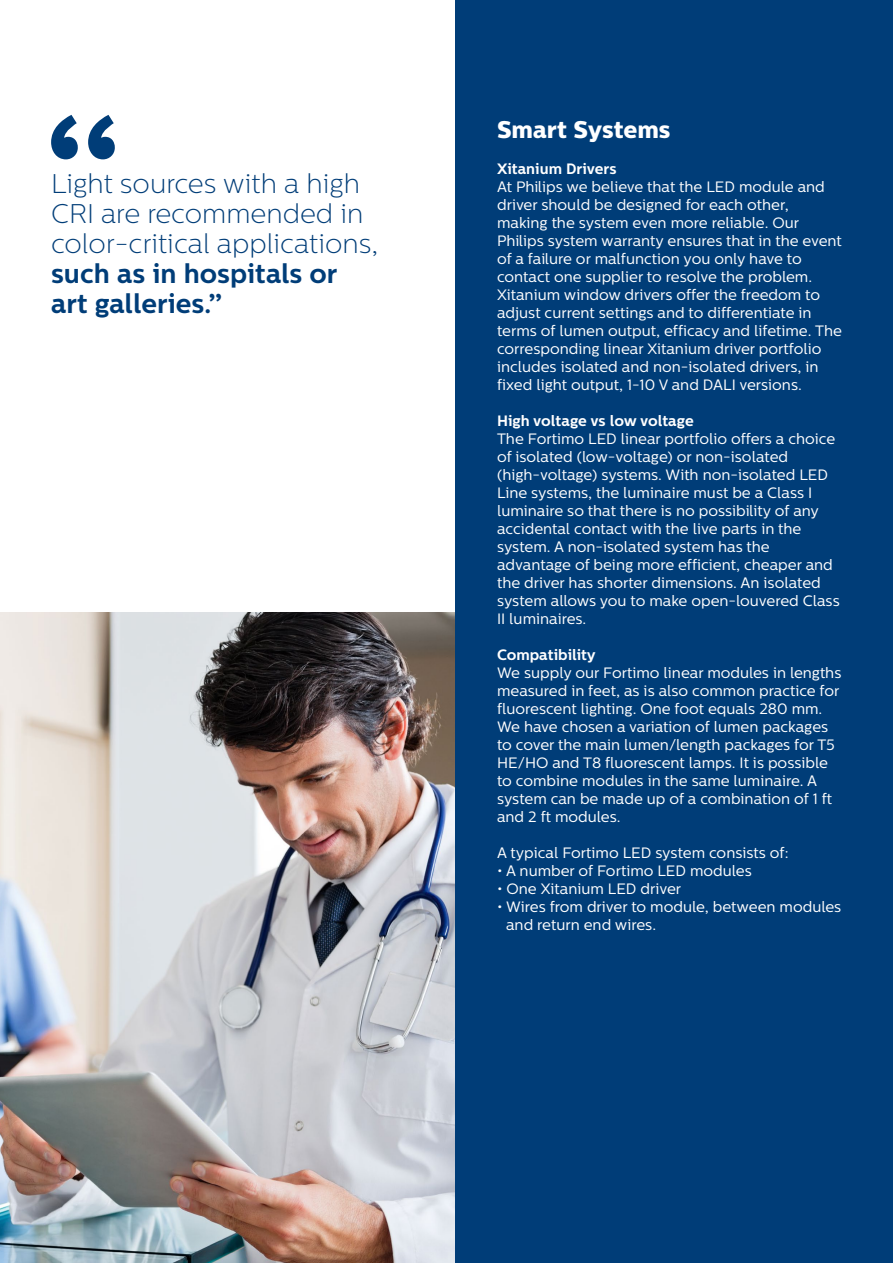
<style>
.page{position:relative;width:893px;height:1263px;background:#fff}
.page>*{position:absolute;margin:0;border:0;box-sizing:border-box;transform-origin:0 0}
.t1{font:200 27px/30px "Centrale Sans";color:#003d78}
.t2{font:700 27px/30px "Centrale Sans";color:#003d78}
.t3{font:800 24px "Centrale Sans";color:#fff}
.t4{font:15px/18px "Centrale Sans";color:#fff}
.t5{font:700 15px "Centrale Sans";color:#fff}
</style>
<div class="page">
<img style="left:0;top:612px;width:455px;height:651px">
<div style="left:455px;top:0;width:438px;height:1263px;background:#003d78"></div>
<svg style="left:51px;top:115px;width:64px;height:44px"></svg>
<h1 class="t1" style="left:51px;top:169px;width:329px">Light sources with a high<br>CRI are recommended in color-critical applications,</h1>
<h1 class="t2" style="left:51px;top:259px;width:288px">such as in hospitals or art galleries.”</h1>
<h2 class="t3" style="left:497px;top:115px;width:175px">Smart Systems</h2>
<p class="t5" style="left:497px;top:160px;width:121px">Xitanium Drivers</p>
<p class="t4" style="left:497px;top:178px;width:346px">At Philips we believe that the LED module and driver should be designed for each other, making the system even more reliable. Our Philips system warranty ensures that in the event of a failure or malfunction you only have to contact one supplier to resolve the problem.<br>Xitanium window drivers offer the freedom to adjust current settings and to differentiate in terms of lumen output, efficacy and lifetime. The corresponding linear Xitanium driver portfolio includes isolated and non-isolated drivers, in fixed light output, 1-10 V and DALI versions.</p>
<p class="t5" style="left:497px;top:412px;width:198px">High voltage vs low voltage</p>
<p class="t4" style="left:497px;top:430px;width:344px">The Fortimo LED linear portfolio offers a choice of isolated (low-voltage) or non-isolated (high-voltage) systems. With non-isolated LED Line systems, the luminaire must be a Class I luminaire so that there is no possibility of any accidental contact with the live parts in the system. A non-isolated system has the advantage of being more efficient, cheaper and the driver has shorter dimensions. An isolated system allows you to make open-louvered Class II luminaires.</p>
<p class="t5" style="left:497px;top:646px;width:100px">Compatibility</p>
<p class="t4" style="left:497px;top:664px;width:346px">We supply our Fortimo linear modules in lengths measured in feet, as is also common practice for fluorescent lighting. One foot equals 280 mm.<br>We have chosen a variation of lumen packages to cover the main lumen/length packages for T5<br>HE/HO and T8 fluorescent lamps. It is possible to combine modules in the same luminaire. A system can be made up of a combination of 1 ft and 2 ft modules.</p>
<p class="t4" style="left:497px;top:844px;width:293px">A typical Fortimo LED system consists of:</p>
<p class="t4" style="left:497px;top:862px;width:256px">• A number of Fortimo LED modules</p>
<p class="t4" style="left:497px;top:880px;width:186px">• One Xitanium LED driver</p>
<p class="t4" style="left:506px;top:898px;width:337px;text-indent:-9px">• Wires from driver to module, between modules and return end wires.</p>
</div>
